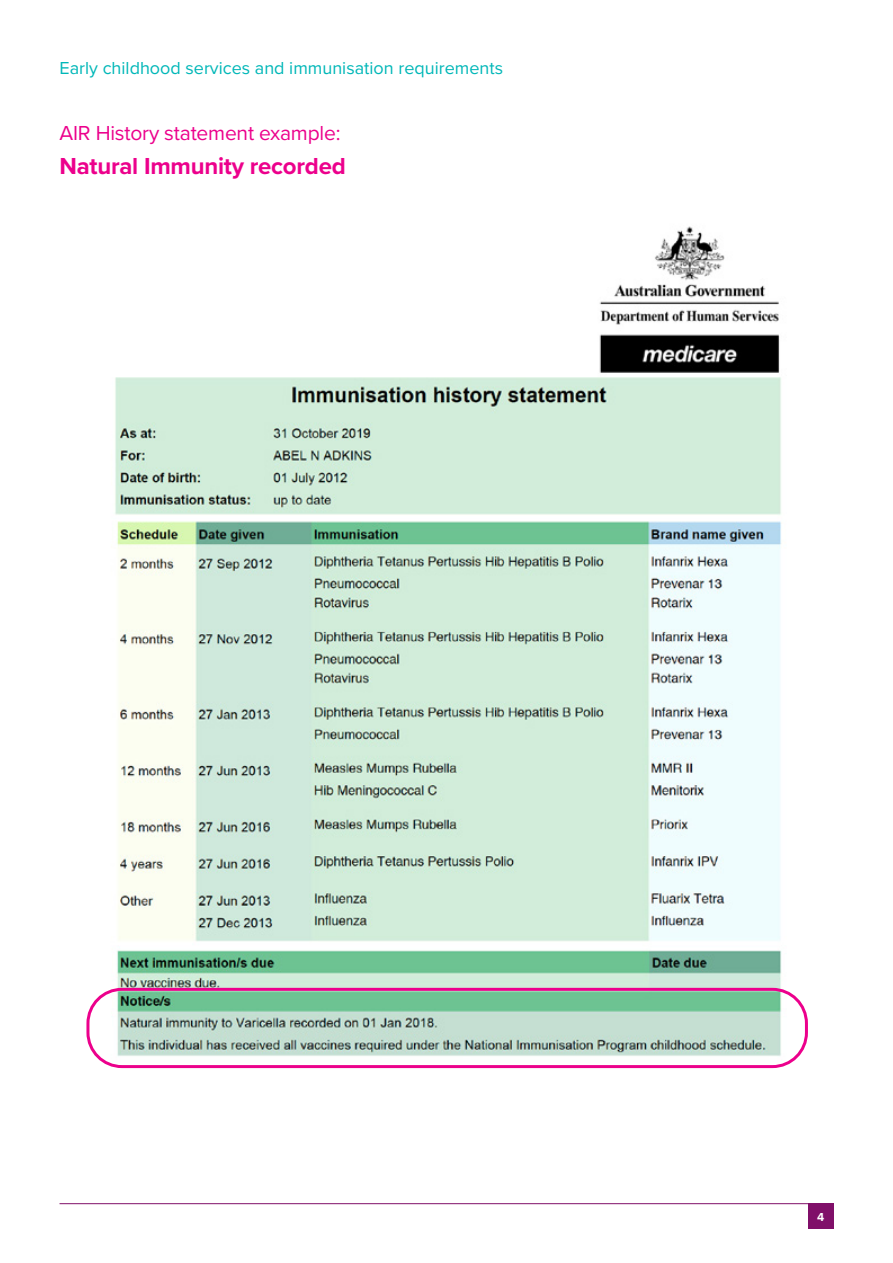
<style>
.page{position:relative;width:893px;height:1263px;background:#fff}
.page>*{position:absolute;margin:0;border:0;box-sizing:border-box;transform-origin:0 0}
.t1{font:700 24px "Proxima Nova";letter-spacing:-.01em;color:#ec008c}
.t2{font:21px "Proxima Nova";letter-spacing:-.01em;color:#ec008c}
.t3{font:18px "Proxima Nova";color:#00b7b8}
.t4{font:700 12px "Proxima Nova";color:#fff}
</style>
<div class="page">
<hr style="left:60px;top:1203px;width:773px;height:1px;background:#800f69">
<div style="left:808px;top:1203px;width:25px;height:26px;background:#800f69"></div>
<img style="left:90px;top:226px;width:714px;height:838px">
<div style="left:86px;top:988px;width:722px;height:80px;border:3px solid #ec008c;border-radius:34px"></div>
<p class="t3" style="left:60px;top:54px;width:445px">Early childhood services and immunisation requirements</p>
<p class="t2" style="left:60px;top:117px;width:282px">AIR History statement example:</p>
<h1 class="t1" style="left:60px;top:148px;width:288px">Natural Immunity recorded</h1>
<p class="t4" style="left:817px;top:1208px;width:9px">4</p>
</div>
